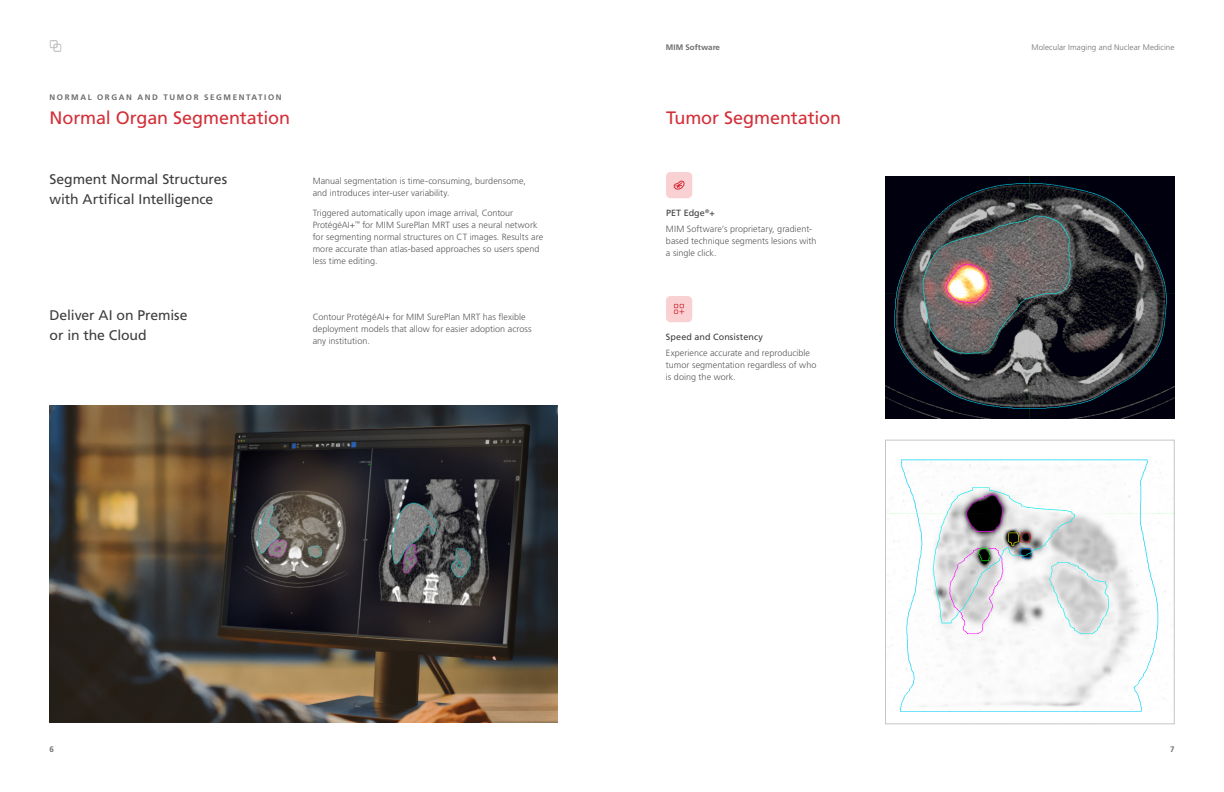
<style>
.page{position:relative;width:1224px;height:792px;background:#fff}
.page>*{position:absolute;margin:0;border:0;box-sizing:border-box;transform-origin:0 0}
.H3_Roman{font:18px "Frutiger LT Std";letter-spacing:-.005em;color:#d32f38}
.H4_Phrase_Paragraph_Header{font:14px/20px "Frutiger LT Std";letter-spacing:-.005em;color:#3e3e3f}
.Body_Copy{font:300 9px/12px "Frutiger LT Std";letter-spacing:.005em;color:#57585a}
.H6___Subparagraph_and_List_Header{font:9px "Frutiger LT Std";letter-spacing:.01em;color:#3e3e3f}
.t1{font:300 8px "Frutiger LT Std";letter-spacing:.01em;color:#6c6d70}
.H2_-_All_Caps{font:700 8px "Frutiger LT Std";letter-spacing:.2em;color:#6c6d70}
.H2_-_All_Caps-2{font:700 8px "Frutiger LT Std";color:#6c6d70}
</style>
<div class="page">
<svg style="left:50px;top:40px;width:12px;height:12px"></svg>
<img style="left:50px;top:405px;width:508px;height:318px">
<div style="left:666px;top:296px;width:26px;height:26px;background:#fad1d2;border-radius:4px"></div>
<img style="left:885px;top:177px;width:289px;height:241px">
<img style="left:887px;top:459px;width:285px;height:253px">
<div style="left:885px;top:440px;width:289px;height:284px;border:1px solid #c3c5c6"></div>
<svg style="left:674px;top:304px;width:10px;height:10px"></svg>
<div style="left:666px;top:172px;width:26px;height:26px;background:#fad1d2;border-radius:4px"></div>
<svg style="left:674px;top:181px;width:10px;height:9px"></svg>
<p class="H2_-_All_Caps-2" style="left:666px;top:42px;width:56px">MIM Software</p>
<p class="t1" style="left:1032px;top:42px;width:144px">Molecular Imaging and Nuclear Medicine</p>
<p class="H2_-_All_Caps" style="left:50px;top:93px;width:234px">NORMAL ORGAN AND TUMOR SEGMENTATION</p>
<p class="H3_Roman" style="left:50px;top:107px;width:242px">Normal Organ Segmentation</p>
<p class="H3_Roman" style="left:666px;top:107px;width:177px">Tumor Segmentation</p>
<p class="H4_Phrase_Paragraph_Header" style="left:50px;top:169px;width:179px">Segment Normal Structures with Artifical Intelligence</p>
<p class="H4_Phrase_Paragraph_Header" style="left:50px;top:305px;width:140px">Deliver AI on Premise or in the Cloud</p>
<p class="Body_Copy" style="left:313px;top:175px;width:215px">Manual segmentation is time-consuming, burdensome, and introduces inter-user variability.</p>
<p class="Body_Copy" style="left:313px;top:207px;width:232px">Triggered automatically upon image arrival, Contour ProtégéAI+<sup>™</sup> for MIM SurePlan MRT uses a neural network for segmenting normal structures on CT images. Results are more accurate than atlas-based approaches so users spend less time editing.</p>
<p class="Body_Copy" style="left:313px;top:311px;width:220px">Contour ProtégéAI+ for MIM SurePlan MRT has flexible deployment models that allow for easier adoption across any institution.</p>
<p class="H6___Subparagraph_and_List_Header" style="left:666px;top:208px;width:50px">PET Edge<sup>®</sup>+</p>
<p class="Body_Copy" style="left:666px;top:223px;width:152px">MIM Software’s proprietary, gradient&shy;based technique segments lesions with a single click.</p>
<p class="H6___Subparagraph_and_List_Header" style="left:666px;top:332px;width:98px">Speed and Consistency</p>
<p class="Body_Copy" style="left:666px;top:347px;width:152px">Experience accurate and reproducible tumor segmentation regardless of who is doing the work.</p>
<p class="H2_-_All_Caps" style="left:49px;top:745px;width:6px">6</p>
<p class="H2_-_All_Caps" style="left:1170px;top:745px;width:6px">7</p>
</div>
